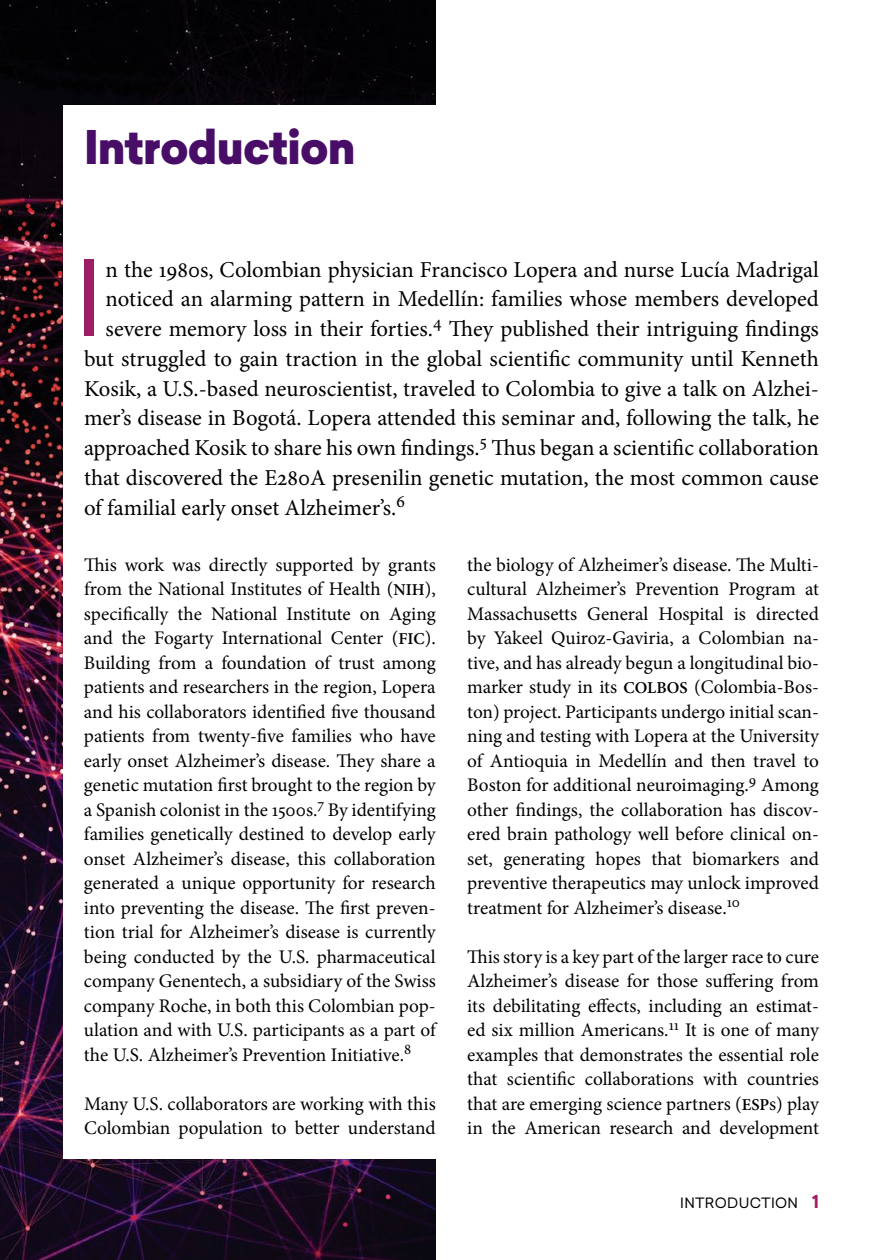
<style>
.page{position:relative;width:882px;height:1260px;background:#fff}
.page>*{position:absolute;margin:0;border:0;box-sizing:border-box;transform-origin:0 0}
.t1{font:102.38px "Sailec";color:#9d1e65}
.t2{font:900 45.5px "Sailec";letter-spacing:-.03em;color:#480d67}
.t3{font:22.75px "Minion Pro";color:#000}
.t4{font:19.25px/24.5px "Minion Pro";letter-spacing:-.005em;color:#000;text-align:justify}
.t5{font:14px "Sailec";color:#000}
.s1{font-weight:600;font-size:16.62px}
.s2{font-weight:700;font-size:17.5px;color:#9d1e65}
</style>
<div class="page">
<img style="left:0;top:0;width:436px;height:1260px">
<div style="left:63px;top:105px;width:404px;height:1053px;background:#fff"></div>
<h2 class="t2" style="left:84px;top:114px;width:273px">Introduction</h2>
<h1 class="t1" style="left:75px;top:227px;width:29px">I</h1>
<p class="t3" style="left:106px;top:254px;width:715px">n the 1980s, Colombian physician Francisco Lopera and nurse Lucía Madrigal</p>
<p class="t3" style="left:106px;top:284px;width:715px">noticed an alarming pattern in Medellín: families whose members developed</p>
<p class="t3" style="left:106px;top:314px;width:715px">severe memory loss in their forties.<sup>4</sup> They published their intriguing findings</p>
<p class="t3" style="left:84px;top:343px;width:736px">but struggled to gain traction in the global scientific community until Kenneth</p>
<p class="t3" style="left:84px;top:373px;width:737px">Kosik, a U.S.-based neuroscientist, traveled to Colombia to give a talk on Alzhei-</p>
<p class="t3" style="left:84px;top:403px;width:737px">mer’s disease in Bogotá. Lopera attended this seminar and, following the talk, he</p>
<p class="t3" style="left:84px;top:433px;width:736px">approached Kosik to share his own findings.<sup>5</sup> Thus began a scientific collaboration</p>
<p class="t3" style="left:84px;top:462px;width:736px">that discovered the E280A presenilin genetic mutation, the most common cause</p>
<p class="t3" style="left:84px;top:492px;width:323px">of familial early onset Alzheimer’s.<sup>6</sup></p>
<p class="t4" style="left:84px;top:552px;width:353px">This work was directly supported by grants from the National Institutes of Health (<span class="s1">NIH</span>), specifically the National Institute on Aging and the Fogarty International Center (<span class="s1">FIC</span>).<br>Building from a foundation of trust among patients and researchers in the region, Lopera and his collaborators identified five thousand patients from twenty-five families who have early onset Alzheimer’s disease. They share a genetic mutation first brought to the region by a Spanish colonist in the 1500s.<sup>7</sup> By identifying families genetically destined to develop early onset Alzheimer’s disease, this collaboration generated a unique opportunity for research into preventing the disease. The first preven&shy;tion trial for Alzheimer’s disease is currently being conducted by the U.S. pharmaceutical company Genentech, a subsidiary of the Swiss company Roche, in both this Colombian pop&shy;ulation and with U.S. participants as a part of the U.S. Alzheimer’s Prevention Initiative.<sup>8</sup></p>
<p class="t4" style="left:84px;top:1091px;width:353px">Many U.S. collaborators are working with this<br>Colombian population to better understand</p>
<p class="t4" style="left:467px;top:552px;width:353px">the biology of Alzheimer’s disease. The Multi&shy;cultural Alzheimer’s Prevention Program at Massachusetts General Hospital is directed by Yakeel Quiroz-Gaviria, a Colombian na&shy;tive, and has already begun a longitudinal bio&shy;marker study in its <span class="s1">COLBOS</span> (Colombia-Bos&shy;ton) project. Participants undergo initial scan&shy;ning and testing with Lopera at the University of Antioquia in Medellín and then travel to Boston for additional neuroimaging.<sup>9</sup> Among other findings, the collaboration has discov&shy;ered brain pathology well before clinical on&shy;set, generating hopes that biomarkers and preventive therapeutics may unlock improved treatment for Alzheimer’s disease.<sup>10</sup></p>
<p class="t4" style="left:467px;top:944px;width:353px">This story is a key part of the larger race to cure Alzheimer’s disease for those suffering from its debilitating effects, including an estimat&shy;ed six million Americans.<sup>11</sup> It is one of many examples that demonstrates the essential role that scientific collaborations with countries that are emerging science partners (<span class="s1">ESP</span>s) play in the American research and development</p>
<p class="t5" style="left:680px;top:1193px;width:26px">INTRODUCTIO</p>
<p class="t5" style="left:788px;top:1193px;width:33px">N <span class="s2">1</span></p>
</div>
